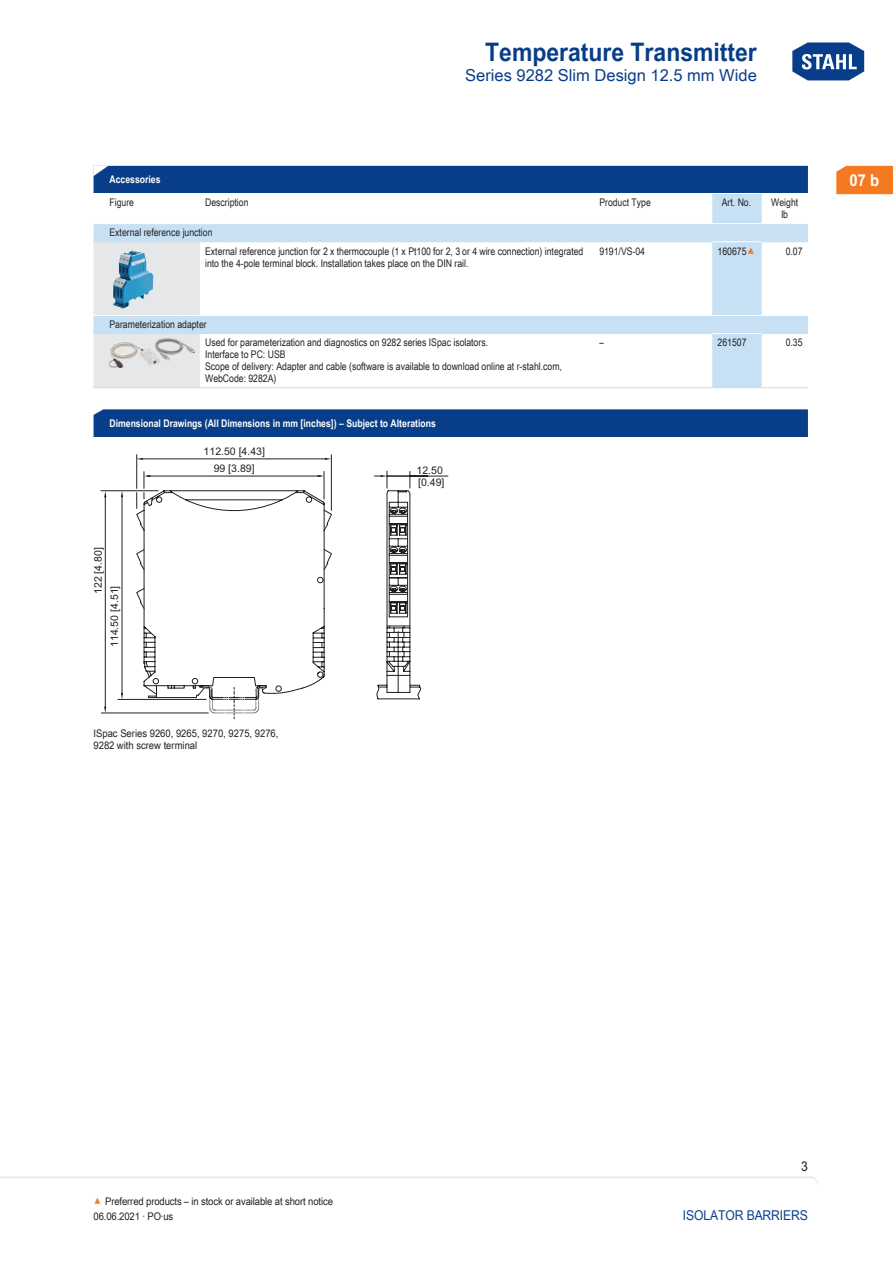
<style>
.page{position:relative;width:893px;height:1263px;background:#fff}
.page>*{position:absolute;margin:0;border:0;box-sizing:border-box;transform-origin:0 0}
.t1{font:700 25.5px "Arial Unicode MS";color:#083e89;scale:.9 1}
.TabHeader1stColumn{font:700 24px "Arial Unicode MS";color:#fff;scale:1.45 1}
.t2{font:16.5px "Arial Unicode MS";color:#083e89}
.t3{font:700 16.5px "Arial Unicode MS";color:#fff;scale:.9 1}
.t4{font:13.5px "Arial Unicode MS";letter-spacing:-.01em;color:#083e89;scale:.9 1}
.t5{font:13.5px "Arial Unicode MS";color:#231f20;scale:.9 1}
.TabBodyLeft{font:10.5px/12px "Arial Unicode MS";color:#231f20;scale:.83 1}
.TabBodyLeft-2{font:10.5px/15px "Arial Unicode MS";color:#231f20;scale:.9 1}
.TabHeader1stColumn-2{font:700 10.5px "Arial Unicode MS";color:#fff;scale:.83 1}
.TabBodyLeft-3{font:10.5px/17px "Arial Unicode MS";color:#231f20;text-align:center}
.TabBody1stColumnTitl{font:10.5px "Arial Unicode MS";color:#231f20;scale:.83 1}
.TabBodyCenter{font:10.5px/12px "Arial Unicode MS";color:#231f20;text-align:center;scale:.83 1}
.TabBodyLeftWhiteRule{font:10.5px "Arial Unicode MS";color:#231f20;scale:.83 1}
.TabBodyRight{font:10.5px "Arial Unicode MS";color:#231f20;scale:.83 1}
.TabBody1stColumn{font:10.5px "Arial Unicode MS";color:#231f20;scale:.83 1}
.s1{font-size:14.85px;color:#f47921}
.s2{font-size:15px;color:#f47921}
</style>
<div class="page">
<svg style="left:792px;top:42px;width:73px;height:39px"></svg>
<svg style="left:0;top:1176px;width:818px;height:7px"></svg>
<div style="left:836px;top:166px;width:57px;height:28px;background:#f47921"></div>
<div style="left:94px;top:409px;width:714px;height:28px;background:#083e89"></div>
<svg style="left:94px;top:224px;width:714px;height:163px"></svg>
<svg style="left:94px;top:166px;width:714px;height:57px"></svg>
<hr style="left:200px;top:241px;width:394px;height:1px;background:#c7e0f3">
<hr style="left:594px;top:241px;width:118px;height:1px;background:#c7e0f3">
<hr style="left:761px;top:241px;width:47px;height:1px;background:#c7e0f3">
<hr style="left:761px;top:242px;width:1px;height:73px;background:#c7e0f3">
<hr style="left:200px;top:315px;width:394px;height:1px;background:#fff">
<hr style="left:594px;top:315px;width:118px;height:1px;background:#fff">
<hr style="left:712px;top:315px;width:49px;height:1px;background:#fff">
<hr style="left:761px;top:315px;width:47px;height:1px;background:#fff">
<svg style="left:94px;top:241px;width:106px;height:147px;background:#e0e5eb"></svg>
<hr style="left:200px;top:333px;width:394px;height:1px;background:#c7e0f3">
<hr style="left:200px;top:387px;width:394px;height:1px;background:#c7e0f3">
<hr style="left:594px;top:333px;width:118px;height:1px;background:#c7e0f3">
<hr style="left:594px;top:387px;width:118px;height:1px;background:#c7e0f3">
<hr style="left:712px;top:387px;width:49px;height:1px;background:#c7e0f3">
<hr style="left:761px;top:333px;width:47px;height:1px;background:#c7e0f3">
<hr style="left:761px;top:387px;width:47px;height:1px;background:#c7e0f3">
<hr style="left:761px;top:334px;width:1px;height:53px;background:#c7e0f3">
<img style="left:112px;top:250px;width:41px;height:58px">
<hr style="left:712px;top:241px;width:49px;height:1px;background:#fff">
<img style="left:109px;top:339px;width:86px;height:28px">
<hr style="left:712px;top:333px;width:49px;height:1px;background:#fff">
<hr style="left:331px;top:455px;width:1px;height:55px;background:#231f20">
<hr style="left:142px;top:459px;width:184px;height:1px;background:#231f20">
<hr style="left:410px;top:476px;width:38px;height:1px;background:#231f20">
<hr style="left:101px;top:490px;width:57px;height:1px;background:#231f20">
<hr style="left:122px;top:495px;width:1px;height:199px;background:#231f20">
<hr style="left:118px;top:699px;width:88px;height:1px;background:#231f20">
<svg style="left:143px;top:609px;width:182px;height:89px"></svg>
<hr style="left:136px;top:455px;width:1px;height:33px;background:#231f20">
<svg style="left:136px;top:458px;width:7px;height:2px"></svg>
<svg style="left:325px;top:458px;width:6px;height:2px"></svg>
<svg style="left:136px;top:471px;width:196px;height:138px"></svg>
<svg style="left:374px;top:471px;width:47px;height:228px"></svg>
<svg style="left:202px;top:685px;width:65px;height:34px"></svg>
<hr style="left:101px;top:713px;width:107px;height:1px;background:#231f20">
<hr style="left:105px;top:496px;width:1px;height:212px;background:#231f20">
<h1 class="t1" style="left:485px;top:33px;width:303px">Temperature Transmitter</h1>
<h3 class="t2" style="left:465px;top:63px;width:293px">Series 9282 Slim Design 12.5 mm Wide</h3>
<p class="TabHeader1stColumn" style="left:90px;top:154px;width:16px">◤</p>
<p class="TabHeader1stColumn-2" style="left:109px;top:172px;width:63px">Accessories</p>
<p class="TabBody1stColumn" style="left:109px;top:195px;width:31px">Figure</p>
<p class="TabBodyLeft" style="left:205px;top:196px;width:54px">Description</p>
<p class="TabBodyLeft" style="left:599px;top:196px;width:64px">Product Type</p>
<p class="TabBodyCenter" style="left:722px;top:196px;width:37px">Art. No.</p>
<p class="TabBodyCenter" style="left:771px;top:196px;width:34px">Weight lb</p>
<p class="TabBody1stColumnTitl" style="left:109px;top:225px;width:126px">External reference junction</p>
<p class="TabBodyLeft" style="left:205px;top:245px;width:457px">External reference junction for 2 x thermocouple (1 x Pt100 for 2, 3 or 4 wire connection) integrated into the 4-pole terminal block. Installation takes place on the DIN rail.</p>
<p class="TabBodyLeft" style="left:599px;top:245px;width:57px">9191/VS-04</p>
<p class="TabBodyLeftWhiteRule" style="left:718px;top:243px;width:47px">160675<span class="s1">▲</span></p>
<p class="TabBodyRight" style="left:786px;top:243px;width:22px">0.07</p>
<p class="TabBody1stColumnTitl" style="left:109px;top:317px;width:119px">Parameterization adapter</p>
<p class="TabBodyLeft" style="left:205px;top:336px;width:342px">Used for parameterization and diagnostics on 9282 series ISpac isolators.</p>
<p class="TabBodyLeft" style="left:205px;top:348px;width:98px">Interface to PC: USB</p>
<p class="TabBodyLeft" style="left:205px;top:360px;width:431px">Scope of delivery: Adapter and cable (software is available to download online at r-stahl.com,<br>WebCode: 9282A)</p>
<p class="TabHeader1stColumn-2" style="left:109px;top:415px;width:395px">Dimensional Drawings (All Dimensions in mm [inches]) – Subject to Alterations</p>
<p class="TabBodyLeft-3" style="left:90px;top:647px;width:101px;line-height:16.5px;text-align:left;text-indent:53px;rotate:-90deg">122 [4.80]<br>114.50 [4.51]</p>
<p class="TabBodyLeft-3" style="left:204px;top:443px;width:63px">112.50 [4.43]<br>99 [3.89]</p>
<p class="TabBodyLeft-2" style="left:94px;top:727px;width:207px;line-height:12px">ISpac Series 9260, 9265, 9270, 9275, 9276,<br>9282 with screw terminal</p>
<p class="TabBodyLeft-3" style="left:417px;top:462px;width:28px">12.50</p>
<p class="TabBodyLeft-3" style="left:418px;top:474px;width:28px">[0.49]</p>
<p class="TabBodyLeft" style="left:599px;top:336px;width:7px">–</p>
<p class="TabBodyLeftWhiteRule" style="left:718px;top:335px;width:36px">261507</p>
<p class="TabBodyRight" style="left:786px;top:335px;width:22px">0.35</p>
<h3 class="t3" style="left:850px;top:168px;width:35px">07 b</h3>
<p class="TabBodyLeft-2" style="left:94px;top:1193px;width:267px"><span class="s2">▲</span> Preferred products – in stock or available at short notice<br>06.06.2021 · PO·us</p>
<p class="t5" style="left:801px;top:1157px;width:9px">3</p>
<p class="t4" style="left:683px;top:1205px;width:138px">Isolato r Barri ers</p>
</div>
